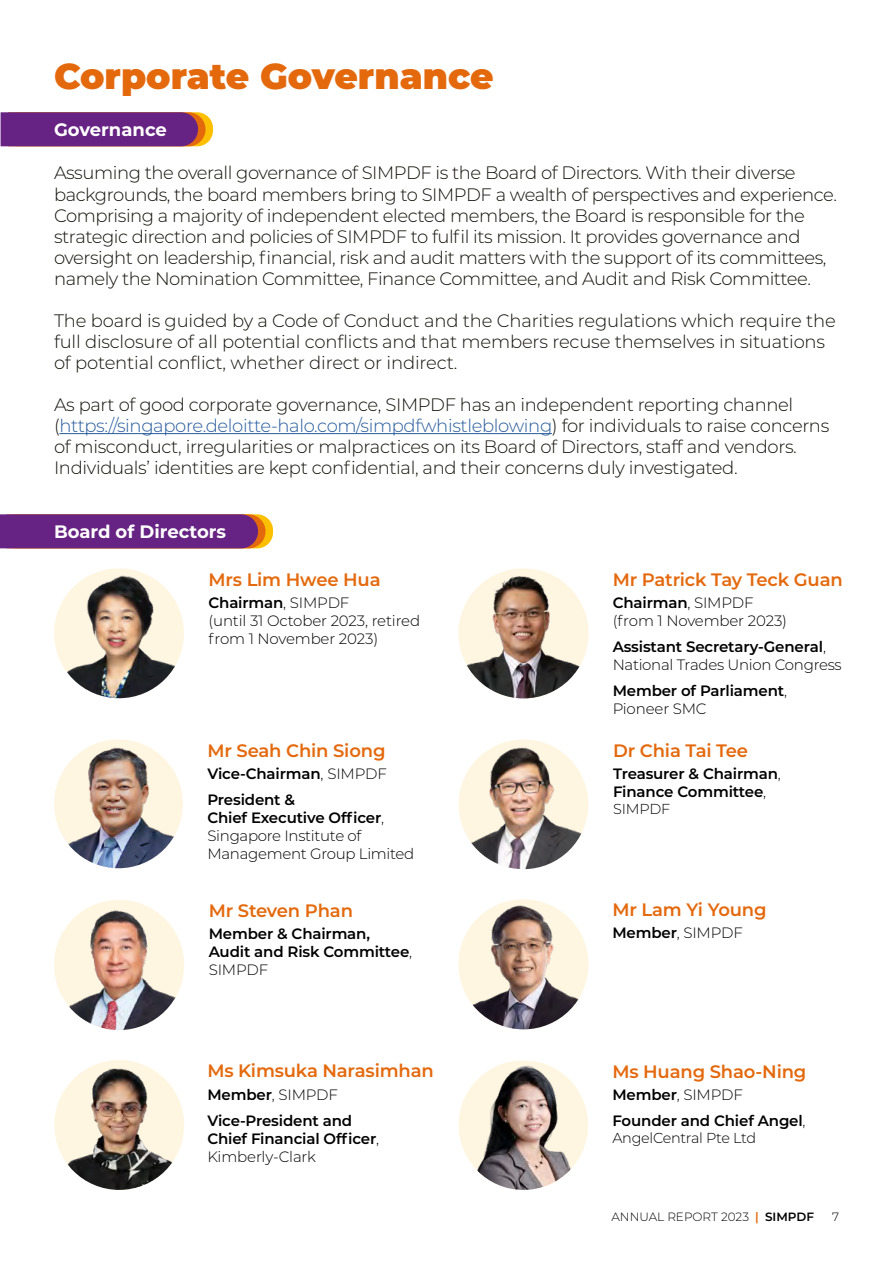
<style>
.page{position:relative;width:893px;height:1263px;background:#fff}
.page>*{position:absolute;margin:0;border:0;box-sizing:border-box;transform-origin:0 0}
.t1{font:900 36px "Montserrat";color:#e4690d}
.t2{font:300 18px/21.1px "Montserrat";letter-spacing:-.025em;color:#12100b}
.t3{font:600 18px "Montserrat";letter-spacing:-.01em;color:#e4690d}
.t4{font:700 18px "Montserrat";color:#fff}
.t5{font:600 15px/18px "Montserrat";letter-spacing:-.01em;color:#000}
.t6{font:300 15px/18px "Montserrat";letter-spacing:-.02em;color:#000}
.t7{font:300 14.4px "Montserrat";letter-spacing:-.02em;color:#000}
.t8{font:300 12px "Montserrat";color:#000}
.s1{color:#275b9b}
.s2{font-weight:600}
.s3{font-weight:300}
.s4{font-weight:600;color:#e4690d}
</style>
<div class="page">
<svg style="left:0;top:514px;width:273px;height:34px;background:#702d7c"></svg>
<img style="left:54px;top:568px;width:130px;height:130px;border-radius:65px">
<img style="left:54px;top:739px;width:129px;height:129px;border-radius:64px">
<img style="left:459px;top:739px;width:129px;height:130px;border-radius:65px">
<img style="left:54px;top:1060px;width:130px;height:130px;border-radius:65px">
<img style="left:54px;top:900px;width:130px;height:130px;border-radius:65px">
<img style="left:458px;top:568px;width:130px;height:130px;border-radius:65px">
<img style="left:458px;top:899px;width:130px;height:130px;border-radius:65px">
<svg style="left:1px;top:112px;width:212px;height:34px;background:#732f7b"></svg>
<hr style="left:59px;top:433px;width:493px;height:1px;background:#275b9b">
<img style="left:459px;top:1060px;width:129px;height:130px;border-radius:65px">
<h1 class="t1" style="left:54px;top:49px;width:441px">Corporate Governance</h1>
<p class="t4" style="left:54px;top:117px;width:114px">Governance</p>
<p class="t2" style="left:54px;top:162px;width:784px">Assuming the overall governance of SIMPDF is the Board of Directors. With their diverse backgrounds, the board members bring to SIMPDF a wealth of perspectives and experience.<br>Comprising a majority of independent elected members, the Board is responsible for the strategic direction and policies of SIMPDF to fulfil its mission. It provides governance and oversight on leadership, financial, risk and audit matters with the support of its committees, namely the Nomination Committee, Finance Committee, and Audit and Risk Committee.</p>
<p class="t2" style="left:54px;top:309px;width:783px">The board is guided by a Code of Conduct and the Charities regulations which require the full disclosure of all potential conflicts and that members recuse themselves in situations of potential conflict, whether direct or indirect.</p>
<p class="t2" style="left:54px;top:393px;width:777px">As part of good corporate governance, SIMPDF has an independent reporting channel (<span class="s1">https://singapore.deloitte-halo.com/simpdfwhistleblowing</span>) for individuals to raise concerns of misconduct, irregularities or malpractices on its Board of Directors, staff and vendors.<br>Individuals’ identities are kept confidential, and their concerns duly investigated.</p>
<p class="t4" style="left:54px;top:518px;width:174px">Board of Directors</p>
<p class="t3" style="left:208px;top:567px;width:174px">Mrs Lim Hwee Hua</p>
<p class="t6" style="left:208px;top:593px;width:213px"><span class="s2">Chairman</span>, SIMPDF<br>(until 31 October 2023, retired from 1 November 2023)</p>
<p class="t3" style="left:207px;top:738px;width:180px">Mr Seah Chin Siong</p>
<p class="t5" style="left:207px;top:760px;width:181px;line-height:26.2px">Vice-Chairman<span class="s3">, SIMPDF<br></span>President &amp;</p>
<p class="t6" style="left:207px;top:808px;width:209px"><span class="s2">Chief Executive Officer</span>,<br>Singapore Institute of<br>Management Group Limited</p>
<p class="t3" style="left:209px;top:898px;width:146px">Mr Steven Phan</p>
<p class="t5" style="left:209px;top:924px;width:205px">Member &amp; Chairman,<br>Audit and Risk Committee<span class="s3">,<br>SIMPDF</span></p>
<p class="t3" style="left:207px;top:1058px;width:228px">Ms Kimsuka Narasimhan</p>
<p class="t5" style="left:207px;top:1080px;width:146px;line-height:26.2px">Member<span class="s3">, SIMPDF<br></span>Vice-President and</p>
<p class="t5" style="left:207px;top:1129px;width:173px">Chief Financial Officer<span class="s3">,<br>Kimberly-Clark</span></p>
<p class="t3" style="left:613px;top:567px;width:232px">Mr Patrick Tay Teck Guan</p>
<p class="t6" style="left:613px;top:593px;width:176px"><span class="s2">Chairman</span>, SIMPDF (from 1 November 2023)</p>
<p class="t6" style="left:613px;top:637px;width:231px"><span class="s2">Assistant Secretary-General</span>,<br>National Trades Union Congress</p>
<p class="t5" style="left:613px;top:681px;width:176px">Member of Parliament<span class="s3">,<br>Pioneer SMC</span></p>
<p class="t3" style="left:613px;top:738px;width:137px">Dr Chia Tai Tee</p>
<p class="t5" style="left:613px;top:764px;width:169px">Treasurer &amp; Chairman<span class="s3">,<br></span>Finance Committee<span class="s3">,</span></p>
<p class="t7" style="left:613px;top:799px;width:59px">SIMPDF</p>
<p class="t3" style="left:612px;top:897px;width:156px">Mr Lam Yi Young</p>
<p class="t6" style="left:612px;top:923px;width:132px"><span class="s2">Member</span>, SIMPDF</p>
<p class="t3" style="left:612px;top:1058px;width:196px">Ms Huang Shao-Ning</p>
<p class="t5" style="left:612px;top:1081px;width:195px;line-height:26.1px">Member<span class="s3">, SIMPDF<br></span>Founder and Chief Angel<span class="s3">,</span></p>
<p class="t7" style="left:612px;top:1128px;width:145px">AngelCentral Pte Ltd</p>
<p class="t8" style="left:611px;top:1208px;width:204px">ANNUAL REPORT 2023 <span class="s4">|</span> <span class="s2">SIMPDF</span></p>
<p class="t8" style="left:832px;top:1208px;width:8px">7</p>
</div>
